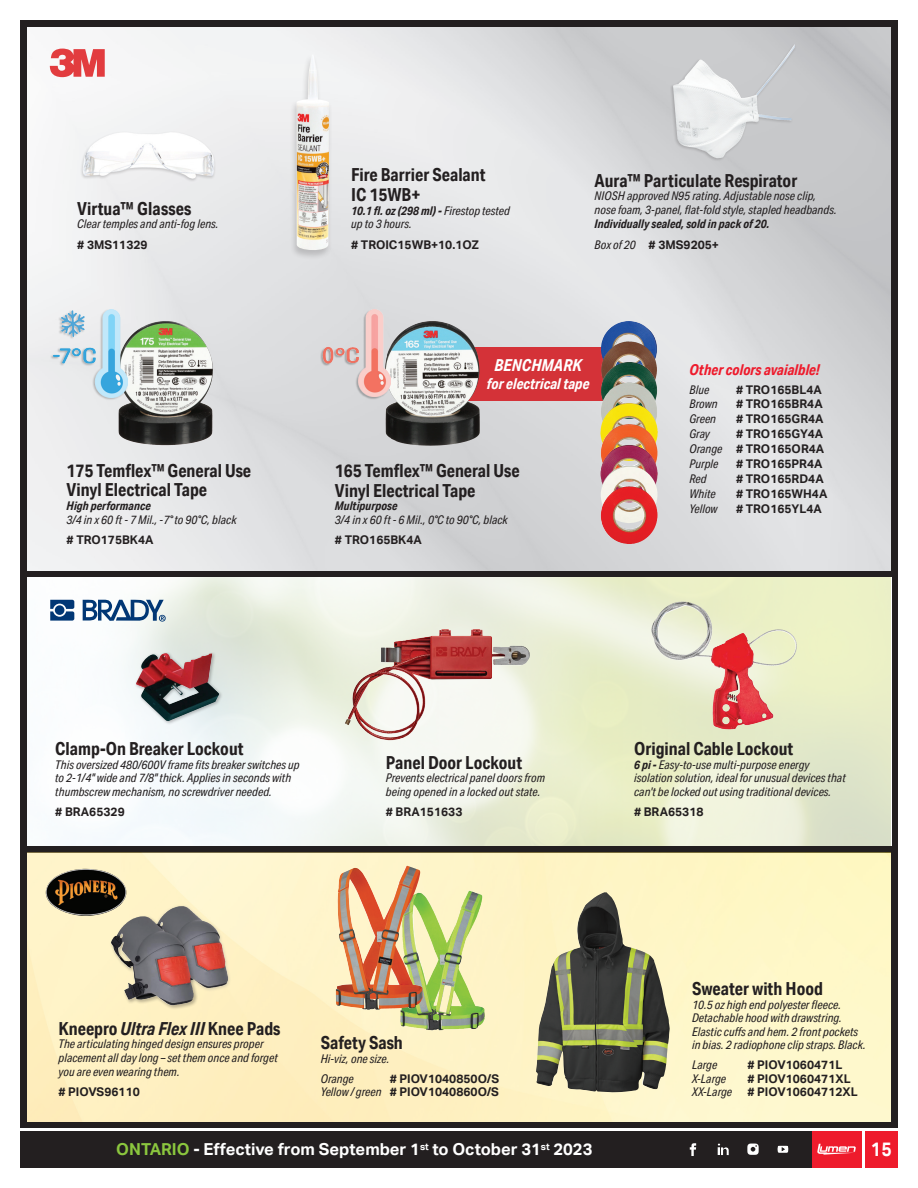
<style>
.page{position:relative;width:918px;height:1188px;background:#fff}
.page>*{position:absolute;margin:0;border:0;box-sizing:border-box;transform-origin:0 0}
.t1{font:700 19.5px "Aktiv Grotesk";color:#fff;scale:.9 1}
.Nom_produit-T1{font:700 18px/19.5px "Aktiv Grotesk Cd";color:#231f20}
.Description-italic{font:700 18px "Aktiv Grotesk Cd";color:#231f20}
.t2{font:700 16.5px "Aktiv Grotesk";color:#fff}
.t3{font:italic 700 16.5px "Aktiv Grotesk Cd";color:#fff}
.t4{font:italic 700 15px "Aktiv Grotesk Cd";color:#ee1b2c}
.t5{font:italic 700 15px "Aktiv Grotesk Cd";color:#fff}
.Description-italic-2{font:italic 12px/13.5px "Aktiv Grotesk Cd";color:#231f20}
.CODE{font:700 12px/13.5px "Aktiv Grotesk";color:#231f20;text-align:right}
.CODE-2{font:italic 12px "Aktiv Grotesk Cd";color:#231f20}
.Description-italic-3{font:700 12px "Aktiv Grotesk";color:#231f20}
.s1{font-weight:700}
.s2{font-family:"Aktiv Grotesk Cd";font-weight:400;font-style:italic}
.s3{font-style:italic}
.s4{color:#8bc63e}
</style>
<div class="page">
<div style="left:20px;top:1131px;width:792px;height:37px;background:#231f20"></div>
<div style="left:865px;top:1131px;width:33px;height:37px;background:#ee1b2c"></div>
<div style="left:812px;top:1131px;width:49px;height:37px;background:#ee1b2c"></div>
<svg style="left:817px;top:1144px;width:39px;height:11px"></svg>
<svg style="left:777px;top:1145px;width:12px;height:8px"></svg>
<svg style="left:690px;top:1143px;width:6px;height:13px"></svg>
<svg style="left:717px;top:1143px;width:12px;height:13px"></svg>
<svg style="left:747px;top:1144px;width:12px;height:11px"></svg>
<div style="left:20px;top:20px;width:878px;height:1108px;background:#231f20"></div>
<img style="left:27px;top:578px;width:864px;height:268px">
<img style="left:27px;top:853px;width:864px;height:268px">
<img style="left:27px;top:27px;width:864px;height:543px">
<svg style="left:50px;top:49px;width:55px;height:28px;background:#e76a6c"></svg>
<div style="left:670px;top:43px;width:126px;height:119px;background:#231f20;opacity:.2"></div>
<img style="left:765px;top:44px;width:30px;height:40px">
<div style="left:80px;top:131px;width:136px;height:51px;background:#231f20;opacity:.2"></div>
<img style="left:96px;top:132px;width:75px;height:10px">
<svg style="left:50px;top:600px;width:24px;height:21px"></svg>
<svg style="left:83px;top:600px;width:83px;height:22px;background:#7e9ab7"></svg>
<div style="left:55px;top:605px;width:9px;height:10px;background:#013775;border-radius:50%"></div>
<div style="left:134px;top:652px;width:90px;height:74px;background:#231f20;opacity:.3"></div>
<img style="left:136px;top:652px;width:84px;height:71px">
<img style="left:345px;top:629px;width:101px;height:96px">
<img style="left:651px;top:602px;width:32px;height:53px">
<img style="left:46px;top:869px;width:80px;height:47px">
<div style="left:149px;top:905px;width:82px;height:87px;background:#8a8c8f;opacity:.35"></div>
<img style="left:152px;top:906px;width:49px;height:78px">
<div style="left:109px;top:915px;width:89px;height:94px;background:#231f20;opacity:.3"></div>
<img style="left:111px;top:916px;width:53px;height:86px">
<svg style="left:446px;top:347px;width:155px;height:54px;background:#cf4e52"></svg>
<img style="left:397px;top:321px;width:35px;height:16px">
<img style="left:601px;top:321px;width:56px;height:41px">
<img style="left:601px;top:342px;width:50px;height:20px">
<img style="left:601px;top:362px;width:56px;height:57px">
<img style="left:601px;top:383px;width:50px;height:57px">
<img style="left:600px;top:403px;width:45px;height:58px">
<img style="left:601px;top:424px;width:27px;height:21px">
<img style="left:601px;top:445px;width:38px;height:21px">
<img style="left:600px;top:466px;width:46px;height:57px">
<img style="left:601px;top:486px;width:50px;height:58px">
<div style="left:289px;top:54px;width:44px;height:206px;background:#231f20;opacity:.2"></div>
<img style="left:297px;top:55px;width:32px;height:197px">
<img style="left:536px;top:892px;width:134px;height:200px">
<img style="left:427px;top:891px;width:42px;height:52px">
<img style="left:390px;top:866px;width:17px;height:40px">
<img style="left:131px;top:321px;width:34px;height:14px">
<div style="left:50px;top:309px;width:78px;height:92px;background:#4b4c4d;opacity:.4"></div>
<img style="left:53px;top:310px;width:75px;height:87px">
<div style="left:320px;top:310px;width:71px;height:89px;background:#4b4c4d;opacity:.4"></div>
<img style="left:322px;top:310px;width:69px;height:87px">
<p class="Nom_produit-T1" style="left:77px;top:198px;width:116px">Virtua™ Glasses</p>
<p class="Description-italic-2" style="left:77px;top:217px;width:143px">Clear temples and anti-fog lens.</p>
<p class="CODE" style="left:77px;top:238px;width:72px"># 3MS11329</p>
<p class="Nom_produit-T1" style="left:67px;top:460px;width:186px">175 Temflex™ General Use<br>Vinyl Electrical Tape</p>
<p class="Description-italic-2" style="left:67px;top:499px;width:172px"><span class="s1">High performance<br></span>3/4 in x 60 ft - 7 Mil., -7° to 90°C, black</p>
<p class="Description-italic-3" style="left:67px;top:533px;width:88px"># TRO175BK4A</p>
<p class="Nom_produit-T1" style="left:351px;top:165px;width:136px">Fire Barrier Sealant</p>
<p class="Nom_produit-T1" style="left:351px;top:184px;width:71px">IC 15WB+</p>
<p class="Description-italic-2" style="left:351px;top:203px;width:160px"><span class="s1">10.1 fl. oz (298 ml) -</span> Firestop tested up to 3 hours.</p>
<p class="CODE" style="left:351px;top:238px;width:129px"># TROIC15WB+10.1OZ</p>
<p class="Description-italic" style="left:595px;top:169px;width:204px">Aura™ Particulate Respirator</p>
<p class="Description-italic-2" style="left:595px;top:189px;width:244px">NIOSH approved N95 rating. Adjustable nose clip, nose foam, 3-panel, flat-fold style, stapled headbands.<br><span class="s1">Individually sealed, sold in pack of 20.</span></p>
<p class="Description-italic-3" style="left:595px;top:237px;width:126px"><span class="s2">Box of 20</span> # 3MS9205+</p>
<p class="t3" style="left:494px;top:355px;width:89px">BENCHMARK</p>
<p class="t5" style="left:487px;top:374px;width:104px">for electrical tape</p>
<p class="Nom_produit-T1" style="left:335px;top:461px;width:186px">165 Temflex™ General Use<br>Vinyl Electrical Tape</p>
<p class="Description-italic-2" style="left:335px;top:499px;width:174px"><span class="s1">Multipurpose<br></span>3/4 in x 60 ft - 6 Mil., 0°C to 90°C, black</p>
<p class="CODE" style="left:335px;top:533px;width:88px"># TRO165BK4A</p>
<p class="t4" style="left:690px;top:360px;width:132px">Other colors avaialble!</p>
<p class="CODE-2" style="left:690px;top:383px;width:21px">Blue</p>
<p class="CODE" style="left:736px;top:383px;width:87px"># TRO165BL4A</p>
<p class="CODE-2" style="left:690px;top:397px;width:30px">Brown</p>
<p class="CODE" style="left:736px;top:397px;width:88px"># TRO165BR4A</p>
<p class="CODE-2" style="left:690px;top:412px;width:28px">Green</p>
<p class="CODE" style="left:736px;top:412px;width:89px"># TRO165GR4A</p>
<p class="CODE-2" style="left:690px;top:427px;width:22px">Gray</p>
<p class="CODE" style="left:736px;top:427px;width:89px"># TRO165GY4A</p>
<p class="CODE" style="left:690px;top:442px;width:136px"><span class="s2">Orange</span> # TRO165OR4A</p>
<p class="CODE-2" style="left:690px;top:457px;width:31px">Purple</p>
<p class="CODE" style="left:736px;top:457px;width:88px"># TRO165PR4A</p>
<p class="CODE-2" style="left:690px;top:472px;width:19px">Red</p>
<p class="CODE" style="left:736px;top:472px;width:89px"># TRO165RD4A</p>
<p class="CODE-2" style="left:690px;top:487px;width:28px">White</p>
<p class="CODE" style="left:736px;top:487px;width:93px"># TRO165WH4A</p>
<p class="CODE-2" style="left:690px;top:502px;width:30px">Yellow</p>
<p class="CODE" style="left:736px;top:502px;width:87px"># TRO165YL4A</p>
<p class="Nom_produit-T1" style="left:55px;top:739px;width:190px">Clamp-On Breaker Lockout</p>
<p class="Description-italic-2" style="left:55px;top:758px;width:246px">This oversized 480/600V frame fits breaker switches up to 2-1/4" wide and 7/8" thick. Applies in seconds with thumbscrew mechanism, no screwdriver needed.</p>
<p class="CODE" style="left:55px;top:805px;width:71px"># BRA65329</p>
<p class="Nom_produit-T1" style="left:386px;top:752px;width:138px">Panel Door Lockout</p>
<p class="Description-italic-2" style="left:386px;top:771px;width:161px">Prevents electrical panel doors from being opened in a locked out state.</p>
<p class="CODE" style="left:386px;top:805px;width:78px"># BRA151633</p>
<p class="Nom_produit-T1" style="left:58px;top:1018px;width:223px">Kneepro <span class="s3">Ultra Flex III</span> Knee Pads</p>
<p class="Description-italic-2" style="left:58px;top:1037px;width:221px">The articulating hinged design ensures proper placement all day long – set them once and forget you are even wearing them.</p>
<p class="CODE" style="left:58px;top:1085px;width:83px"># PIOVS96110</p>
<p class="Nom_produit-T1" style="left:321px;top:1033px;width:84px">Safety Sash</p>
<p class="Description-italic-2" style="left:321px;top:1051px;width:70px">Hi-viz, one size.</p>
<p class="CODE-2" style="left:321px;top:1071px;width:35px">Orange</p>
<p class="CODE" style="left:321px;top:1072px;width:180px"># PIOV1040850O/S<br><span class="s2">Yellow / green</span> # PIOV1040860O/S</p>
<p class="Nom_produit-T1" style="left:634px;top:739px;width:161px">Original Cable Lockout</p>
<p class="Description-italic-2" style="left:634px;top:758px;width:213px"><span class="s1">6 pi -</span> Easy-to-use multi-purpose energy isolation solution, ideal for unusual devices that can't be locked out using traditional devices.</p>
<p class="CODE" style="left:634px;top:805px;width:71px"># BRA65318</p>
<p class="Nom_produit-T1" style="left:692px;top:979px;width:133px">Sweater with Hood</p>
<p class="Description-italic-2" style="left:692px;top:997px;width:175px">10.5 oz high end polyester fleece.<br>Detachable hood with drawstring.<br>Elastic cuffs and hem. 2 front pockets in bias. 2 radiophone clip straps. Black.</p>
<p class="Description-italic-2" style="left:692px;top:1058px;width:27px">Large</p>
<p class="CODE" style="left:748px;top:1058px;width:96px"># PIOV1060471L</p>
<p class="Description-italic-2" style="left:692px;top:1072px;width:36px">X-Large</p>
<p class="CODE" style="left:748px;top:1072px;width:105px"># PIOV1060471XL</p>
<p class="Description-italic-2" style="left:692px;top:1085px;width:42px">XX-Large</p>
<p class="CODE" style="left:748px;top:1085px;width:112px"># PIOV10604712XL</p>
<h3 class="t2" style="left:116px;top:1140px;width:478px"><span class="s4">ONTARIO</span> - Effective from September 1<sup>st</sup> to October 31<sup>st</sup> 2023</h3>
<h1 class="t1" style="left:871px;top:1138px;width:25px">15</h1>
</div>
